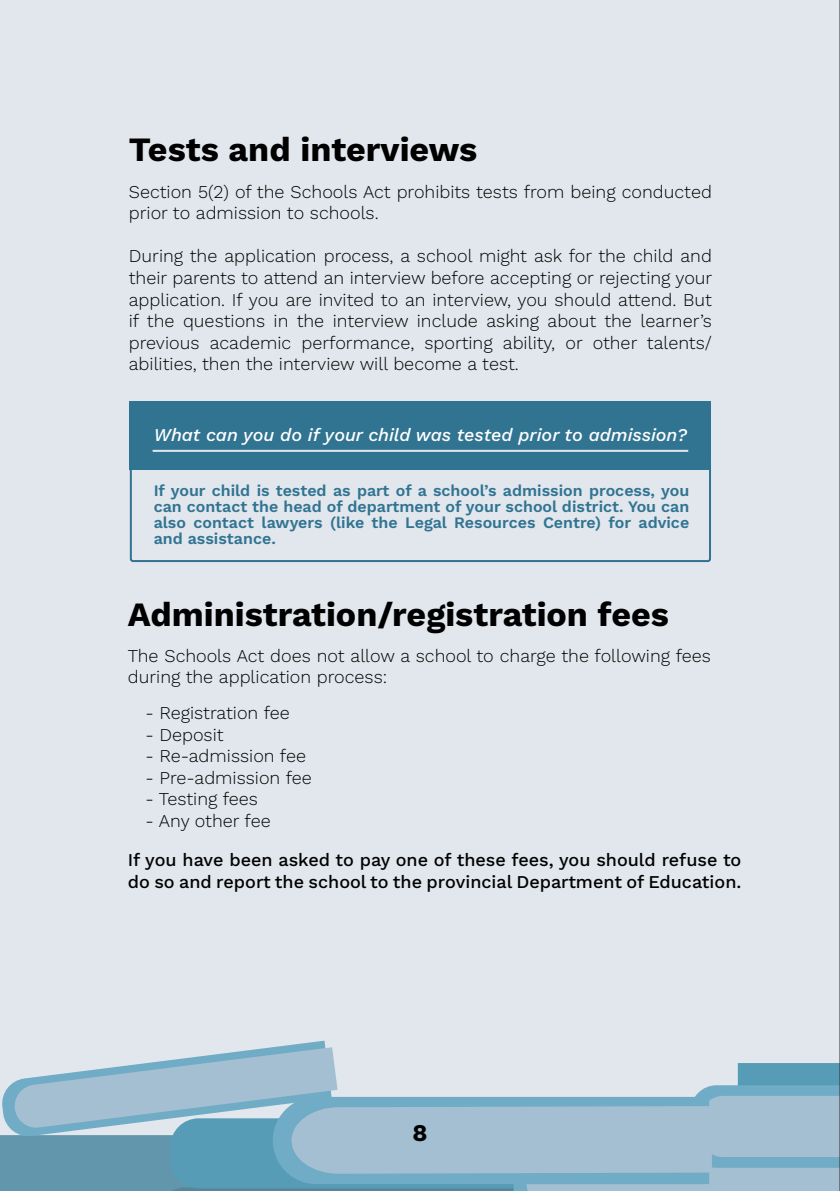
<style>
.page{position:relative;width:840px;height:1191px;background:#fff}
.page>*{position:absolute;margin:0;border:0;box-sizing:border-box;transform-origin:0 0}
.t1{font:700 34px "Work Sans";color:#000}
.t2{font:700 24px "Work Sans";color:#000101}
.t3{font:300 18px/21.6px "Work Sans";color:#000}
.t4{font:500 18px/21.6px "Work Sans";color:#000101}
.t5{font:italic 500 18px "Work Sans";color:#fff}
.t6{font:600 16px/16px "Work Sans";color:#317492;text-align:justify}
</style>
<div class="page">
<div style="left:0;top:0;width:839px;height:1191px;background:#e2e7ed"></div>
<svg style="left:0;top:1040px;width:839px;height:151px"></svg>
<div style="left:130px;top:459px;width:580px;height:103px;border:2px solid #327391;border-radius:2px"></div>
<div style="left:130px;top:401px;width:580px;height:68px;background:#317492"></div>
<hr style="left:839px;top:0;width:1px;height:1191px;background:#333334">
<hr style="left:152px;top:450px;width:535px;height:2px;background:#e2e7ed">
<h1 class="t1" style="left:129px;top:124px;width:350px">Tests and interviews</h1>
<p class="t3" style="left:129px;top:180px;width:584px">Section 5(2) of the Schools Act prohibits tests from being conducted prior to admission to schools.</p>
<p class="t3" style="left:129px;top:245px;width:584px;text-align:justify">During the application process, a school might ask for the child and their parents to attend an interview before accepting or rejecting your application. If you are invited to an interview, you should attend. But if the questions in the interview include asking about the learner’s previous academic performance, sporting ability, or other talents/ abilities, then the interview will become a test.</p>
<p class="t5" style="left:154px;top:421px;width:534px">What can you do if your child was tested prior to admission?</p>
<p class="t6" style="left:154px;top:482px;width:537px">If your child is tested as part of a school’s admission process, you can contact the head of department of your school district. You can also contact lawyers (like the Legal Resources Centre) for advice and assistance.</p>
<h1 class="t1" style="left:128px;top:588px;width:542px">Administration/registration fees</h1>
<p class="t3" style="left:128px;top:644px;width:584px">The Schools Act does not allow a school to charge the following fees during the application process:</p>
<p class="t3" style="left:145px;top:701px;width:146px">- Registration fee</p>
<p class="t3" style="left:145px;top:723px;width:80px">- Deposit</p>
<p class="t3" style="left:145px;top:744px;width:162px">- Re-admission fee</p>
<p class="t3" style="left:145px;top:766px;width:168px">- Pre-admission fee</p>
<p class="t3" style="left:145px;top:787px;width:114px">- Testing fees</p>
<p class="t3" style="left:145px;top:809px;width:127px">- Any other fee</p>
<p class="t4" style="left:128px;top:848px;width:614px">If you have been asked to pay one of these fees, you should refuse to do so and report the school to the provincial Department of Education.</p>
<h2 class="t2" style="left:412px;top:1115px;width:17px">8</h2>
</div>
